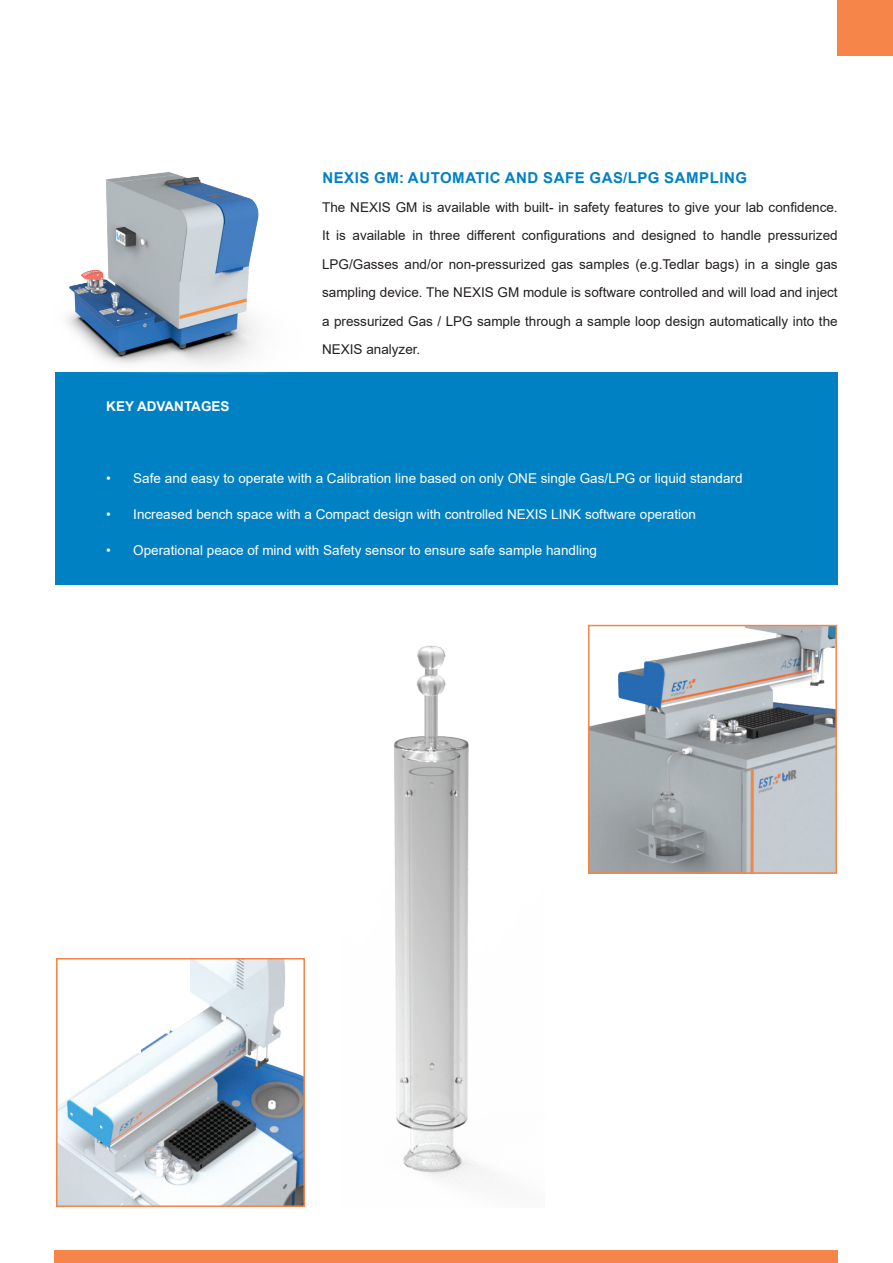
<style>
.page{position:relative;width:893px;height:1263px;background:#fff}
.page>*{position:absolute;margin:0;border:0;box-sizing:border-box;transform-origin:0 0}
.t1{font:700 15px "Arial";letter-spacing:.035em;color:#0081c4}
.t2{font:13.5px/28.5px "Arial";color:#231f20;text-align:justify}
.t3{font:13.5px "Arial";color:#fff}
.t4{font:700 13.5px "Arial";color:#fff}
</style>
<div class="page">
<div style="left:54px;top:1250px;width:784px;height:13px;background:#f58548"></div>
<div style="left:838px;top:0;width:55px;height:55px;background:#f58548"></div>
<img style="left:59px;top:961px;width:243px;height:243px">
<div style="left:56px;top:958px;width:249px;height:249px;border:2px solid #f58548"></div>
<div style="left:55px;top:372px;width:783px;height:213px;background:#0081c4"></div>
<img style="left:591px;top:628px;width:243px;height:243px">
<div style="left:588px;top:625px;width:249px;height:249px;border:2px solid #f58548"></div>
<img style="left:67px;top:172px;width:200px;height:201px">
<img style="left:394px;top:645px;width:100px;height:538px">
<p class="t4" style="left:106px;top:397px;width:125px">KEY ADVANTAGES</p>
<p class="t1" style="left:322px;top:167px;width:426px">NEXIS GM: AUTOMATIC AND SAFE GAS/LPG SAMPLING</p>
<p class="t2" style="left:322px;top:193px;width:517px">The NEXIS GM is available with built- in safety features to give your lab confidence.<br>It is available in three different configurations and designed to handle pressurized LPG/Gasses and/or non-pressurized gas samples (e.g.Tedlar bags) in a single gas sampling device. The NEXIS GM module is software controlled and will load and inject a pressurized Gas / LPG sample through a sample loop design automatically into the NEXIS analyzer.</p>
<p class="t3" style="left:106px;top:469px;width:638px">• Safe and easy to operate with a Calibration line based on only ONE single Gas/LPG or liquid standard</p>
<p class="t3" style="left:106px;top:505px;width:591px">• Increased bench space with a Compact design with controlled NEXIS LINK software operation</p>
<p class="t3" style="left:106px;top:541px;width:492px">• Operational peace of mind with Safety sensor to ensure safe sample handling</p>
</div>
